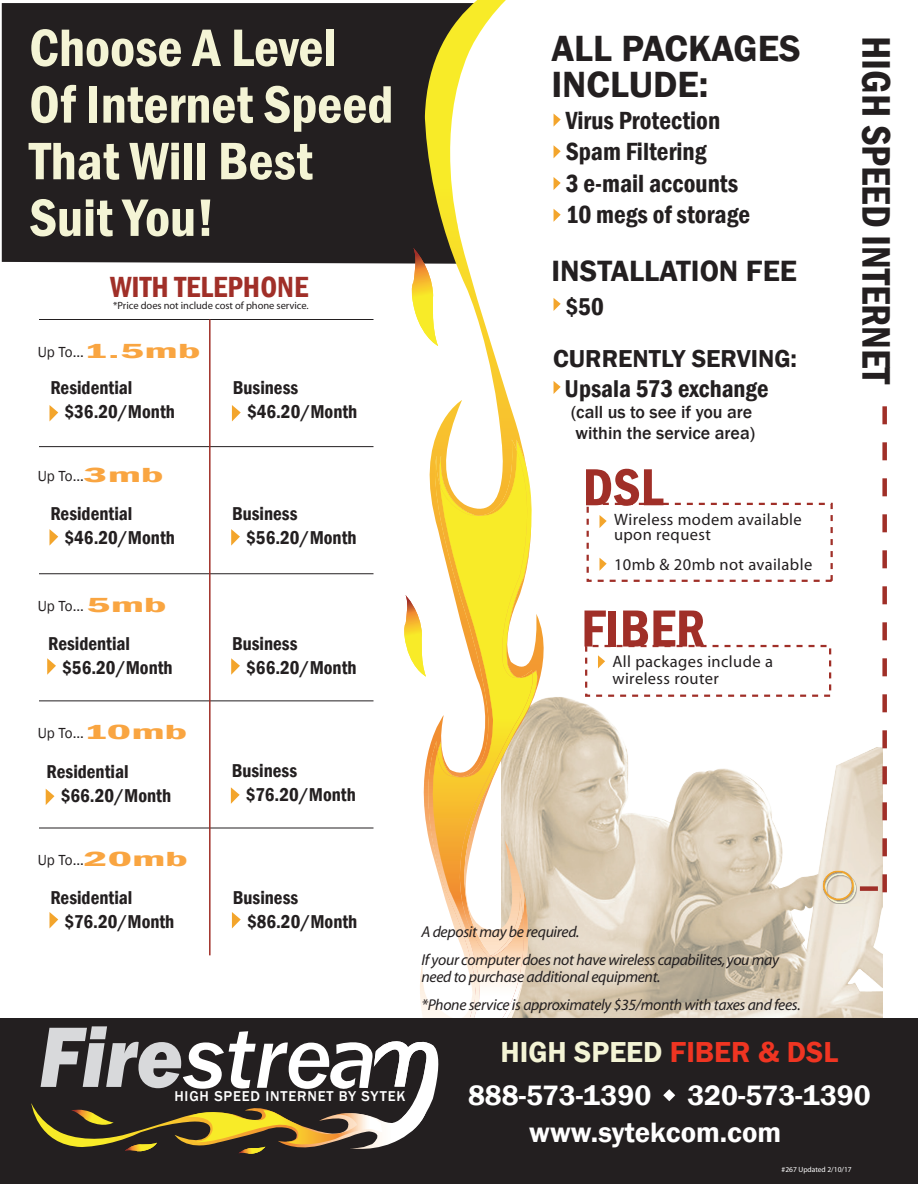
<style>
.page{position:relative;width:918px;height:1188px;background:#fff}
.page>*{position:absolute;margin:0;border:0;box-sizing:border-box;transform-origin:0 0}
.t1{font:italic 800 88.8px "Franklin Gothic";color:#d8d9db;scale:.9 1}
.t2{font:600 condensed 54.6px/56.7px "Franklin Gothic";color:#f4f4d5}
.t3{font:600 condensed 54px "Franklin Gothic";color:#a02f28}
.t4{font:600 condensed 40.95px "Franklin Gothic";color:#231f20}
.t5{font:600 37.5px/36px "Franklin Gothic";color:#231f20}
.t6{font:600 30.15px "Franklin Gothic";color:#231f20}
.t7{font:600 condensed 30px "Franklin Gothic";color:#a02f28}
.t8{font:600 29.7px "Franklin Gothic";color:#f4f4d5}
.t9{font:600 28.8px/37.3px "Franklin Gothic";color:#fff}
.t10{font:600 condensed 25.5px/31.5px "Franklin Gothic";color:#231f20}
.t11{font:600 25.2px "Franklin Gothic";color:#231f20}
.t12{font:600 condensed 25.05px "Franklin Gothic";color:#231f20}
.t13{font:600 condensed 19.2px/24px "Franklin Gothic";color:#231f20}
.t14{font:500 18px/21px "Franklin Gothic";color:#231f20}
.t15{font:16.5px/15px "Myriad";letter-spacing:.025em;color:#231f20}
.t16{font:italic 15.75px/28.5px "Myriad";letter-spacing:-.02em;color:#231f20}
.t17{font:15px "Franklin Gothic";letter-spacing:-.035em;color:#231f20}
.t18{font:500 14.7px "Franklin Gothic";letter-spacing:.055em;color:#fff}
.t19{font:10.5px "Myriad";letter-spacing:-.005em;color:#231f20}
.t20{font:7.5px "Myriad";color:#fff}
.s1{font-weight:600;font-stretch:condensed;font-size:21px;color:#f9a541}
.s2{font-weight:500;color:#fff}
.s3{color:#ef3522}
</style>
<div class="page">
<div style="left:2px;top:3px;width:404px;height:261px;background:#231f20"></div>
<img style="left:584px;top:689px;width:298px;height:329px">
<svg style="left:860px;top:406px;width:27px;height:486px"></svg>
<img style="left:823px;top:870px;width:33px;height:34px">
<svg style="left:50px;top:405px;width:8px;height:16px"></svg>
<svg style="left:406px;top:0;width:178px;height:1018px"></svg>
<svg style="left:411px;top:248px;width:27px;height:98px"></svg>
<div style="left:0;top:1018px;width:918px;height:166px;background:#231f20"></div>
<hr style="left:209px;top:320px;width:2px;height:635px;background:#a02f28">
<div style="left:587px;top:503px;width:246px;height:79px;border:2px dashed #a02f28"></div>
<svg style="left:600px;top:515px;width:7px;height:13px"></svg>
<svg style="left:600px;top:558px;width:7px;height:12px"></svg>
<div style="left:585px;top:645px;width:246px;height:52px;border:2px dashed #a02f28"></div>
<svg style="left:598px;top:655px;width:7px;height:13px"></svg>
<svg style="left:663px;top:1089px;width:12px;height:12px"></svg>
<svg style="left:232px;top:405px;width:9px;height:16px"></svg>
<svg style="left:31px;top:440px;width:511px;height:714px"></svg>
<h2 class="t2" style="left:29px;top:19px;width:366px">Choose A Level<br>Of Internet Speed<br>That Will Best<br>Suit You!</h2>
<h3 class="t7" style="left:110px;top:267px;width:200px">WITH TELEPHONE</h3>
<p class="t19" style="left:113px;top:300px;width:197px">*Price does not include cost of phone service.</p>
<p class="t17" style="left:38px;top:343px;width:164px">Up To...<span class="s1">1.5mb</span></p>
<p class="t13" style="left:65px;top:375px;width:112px;text-indent:-14px">Residential $36.20/Month</p>
<p class="t17" style="left:38px;top:467px;width:127px">Up To...<span class="s1">3mb</span></p>
<p class="t13" style="left:65px;top:502px;width:112px;text-indent:-14px">Residential $46.20/Month</p>
<p class="t17" style="left:38px;top:597px;width:130px">Up To... <span class="s1">5mb</span></p>
<p class="t13" style="left:62px;top:631px;width:112px;text-indent:-14px">Residential $56.20/Month</p>
<p class="t17" style="left:38px;top:724px;width:151px">Up To...<span class="s1">10mb</span></p>
<p class="t13" style="left:61px;top:760px;width:112px;text-indent:-14px">Residential $66.20/Month</p>
<p class="t13" style="left:247px;top:375px;width:112px;text-indent:-14px">Business $46.20/Month</p>
<p class="t13" style="left:246px;top:502px;width:112px;text-indent:-14px">Business $56.20/Month</p>
<p class="t13" style="left:246px;top:631px;width:112px;text-indent:-14px">Business $66.20/Month</p>
<p class="t13" style="left:246px;top:758px;width:111px;text-indent:-14px">Business $76.20/Month</p>
<h3 class="t5" style="left:551px;top:31px;width:251px">ALL PACKAGES<br>INCLUDE:</h3>
<h3 class="t10" style="left:566px;top:104px;width:186px">Virus Protection<br>Spam Filtering<br>3 e-mail accounts<br>10 megs of storage</h3>
<h3 class="t6" style="left:552px;top:252px;width:247px">INSTALLATION FEE</h3>
<h3 class="t12" style="left:565px;top:290px;width:40px">$50</h3>
<h3 class="t11" style="left:553px;top:344px;width:246px">CURRENTLY SERVING:</h3>
<h3 class="t12" style="left:565px;top:372px;width:205px">Upsala 573 exchange</h3>
<p class="t14" style="left:571px;top:402px;width:186px">(call us to see if you are within the service area)</p>
<h3 class="t3" style="left:583px;top:451px;width:82px">DSL</h3>
<p class="t15" style="left:614px;top:512px;width:189px">Wireless modem available upon request</p>
<p class="t15" style="left:614px;top:557px;width:200px">10mb &amp; 20mb not available</p>
<h3 class="t3" style="left:581px;top:592px;width:126px">FIBER</h3>
<p class="t15" style="left:612px;top:654px;width:162px;line-height:16.5px">All packages include a wireless router</p>
<h3 class="t4" style="left:903px;top:36px;width:350px;rotate:90deg">HIGH SPEED INTERNET</h3>
<p class="t17" style="left:38px;top:851px;width:152px">Up To...<span class="s1">20mb</span></p>
<p class="t13" style="left:65px;top:885px;width:111px;text-indent:-14px">Residential $76.20/Month</p>
<p class="t13" style="left:247px;top:885px;width:112px;text-indent:-14px">Business $86.20/Month</p>
<h1 class="t1" style="left:39px;top:999px;width:327px">Fire<span class="s2">stre</span></h1>
<p class="t18" style="left:174px;top:1087px;width:233px">HIGH SPEED INTERNET BY SYTEK</p>
<p class="t16" style="left:422px;top:918px;width:359px">A deposit may be required.<br>If your computer does not have wireless capabilites, you may</p>
<p class="t16" style="left:422px;top:963px;width:381px">need to purchase additional equipment.<br>*Phone service is approximately $35/month with taxes and fees.</p>
<h3 class="t8" style="left:501px;top:1033px;width:339px">HIGH SPEED <span class="s3">FIBER &amp; DSL</span></h3>
<h3 class="t9" style="left:529px;top:1077px;width:343px;text-indent:-61px">888-573-1390 320-573-1390 www.sytekcom.com</h3>
<p class="t20" style="left:782px;top:1166px;width:72px">#267 Updated 2/10/17</p>
</div>
